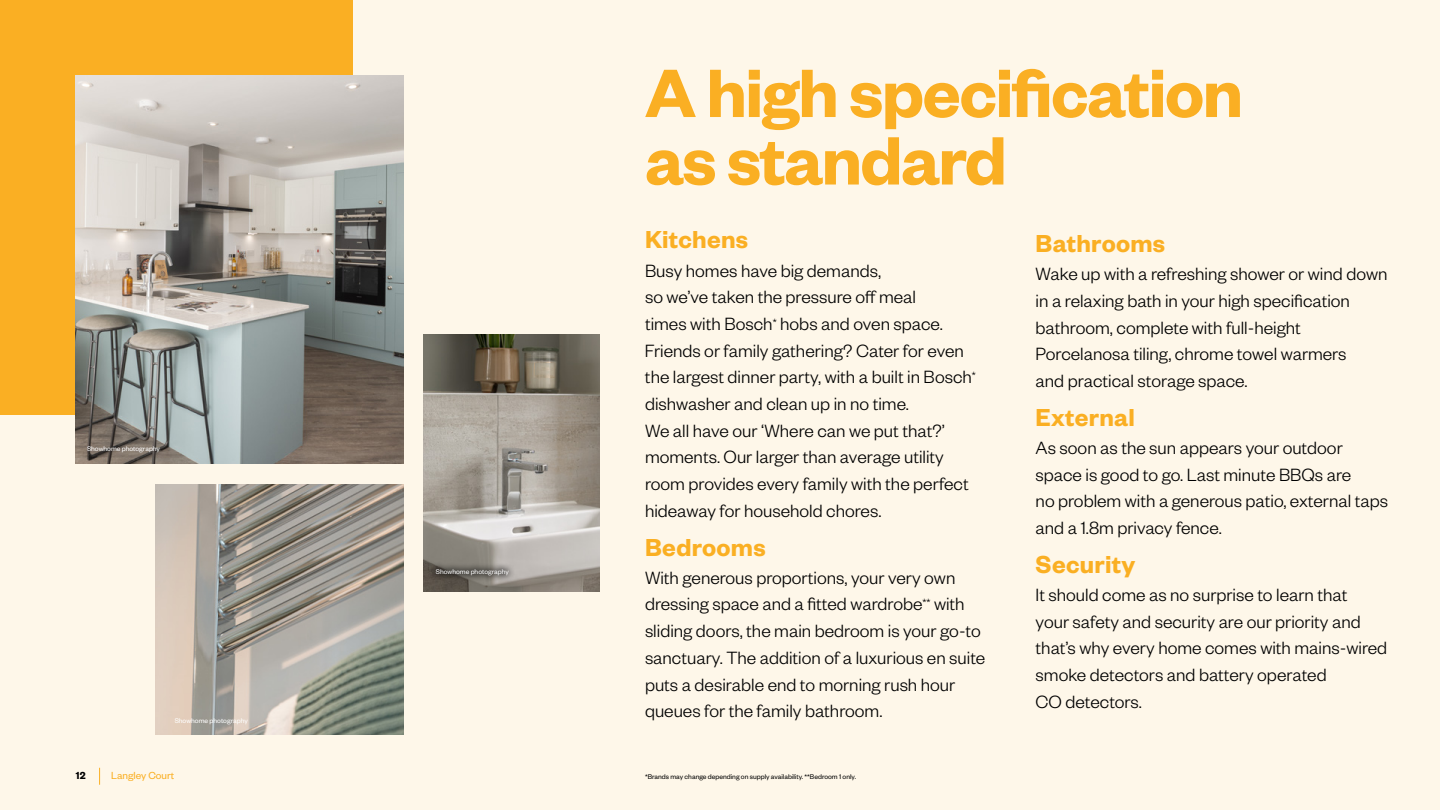
<style>
.page{position:relative;width:1440px;height:810px;background:#fef7e9}
.page>*{position:absolute;margin:0;border:0;box-sizing:border-box;transform-origin:0 0}
.t1{font:600 75px/67.5px "Founders Grotesk";letter-spacing:-.02em;color:#faaf23}
.t2{font:600 27px "Founders Grotesk";letter-spacing:.01em;color:#faaf23}
.t3{font:300 19.5px/26.7px "Founders Grotesk";color:#000}
.t4{font:11.25px "Founders Grotesk";color:#faaf23}
.t5{font:600 11.25px "Founders Grotesk";color:#000}
.t6{font:7.5px "Founders Grotesk";color:#000}
.t7{font:7.5px "Founders Grotesk";color:#fff}
</style>
<div class="page">
<svg style="left:99px;top:768px;width:1px;height:17px"></svg>
<div style="left:0;top:1px;width:352px;height:414px;background:#faaf23"></div>
<img style="left:75px;top:75px;width:328px;height:388px">
<img style="left:424px;top:334px;width:175px;height:258px">
<div style="left:429px;top:561px;width:87px;height:22px;background:#000;opacity:.75"></div>
<img style="left:155px;top:484px;width:248px;height:251px">
<p class="t7" style="left:87px;top:444px;width:75px">Showhome photography</p>
<p class="t7" style="left:175px;top:716px;width:75px">Showhome photography</p>
<p class="t5" style="left:76px;top:768px;width:11px">12</p>
<p class="t4" style="left:111px;top:769px;width:65px">Langley Court</p>
<p class="t7" style="left:436px;top:567px;width:75px">Showhome photography</p>
<h1 class="t1" style="left:645px;top:56px;width:600px">A high specification as standard</h1>
<h2 class="t2" style="left:645px;top:223px;width:105px">Kitchens</h2>
<p class="t3" style="left:645px;top:256px;width:332px">Busy homes have big demands,<br>so we’ve taken the pressure off meal<br>times with Bosch<sup>*</sup> hobs and oven space.<br>Friends or family gathering? Cater for even the largest dinner party, with a built in Bosch<sup>* </sup>dishwasher and clean up in no time.<br>We all have our ‘Where can we put that?’ moments. Our larger than average utility room provides every family with the perfect hideaway for household chores.</p>
<h2 class="t2" style="left:645px;top:530px;width:122px">Bedrooms</h2>
<p class="t3" style="left:645px;top:563px;width:342px">With generous proportions, your very own dressing space and a fitted wardrobe<sup>**</sup> with sliding doors, the main bedroom is your go-to sanctuary. The addition of a luxurious en suite puts a desirable end to morning rush hour queues for the family bathroom.</p>
<p class="t6" style="left:645px;top:772px;width:213px">*Brands may change depending on supply availability. **Bedroom 1 only.</p>
<h2 class="t2" style="left:1036px;top:226px;width:131px">Bathrooms</h2>
<p class="t3" style="left:1036px;top:260px;width:353px">Wake up with a refreshing shower or wind down in a relaxing bath in your high specification bathroom, complete with full-height Porcelanosa tiling, chrome towel warmers<br>and practical storage space.</p>
<h2 class="t2" style="left:1036px;top:400px;width:101px">External</h2>
<p class="t3" style="left:1036px;top:433px;width:354px">As soon as the sun appears your outdoor space is good to go. Last minute BBQs are<br>no problem with a generous patio, external taps and a 1.8m privacy fence.</p>
<h2 class="t2" style="left:1036px;top:547px;width:101px">Security</h2>
<p class="t3" style="left:1036px;top:580px;width:353px">It should come as no surprise to learn that<br>your safety and security are our priority and that’s why every home comes with mains-wired smoke detectors and battery operated<br>CO detectors.</p>
</div>
